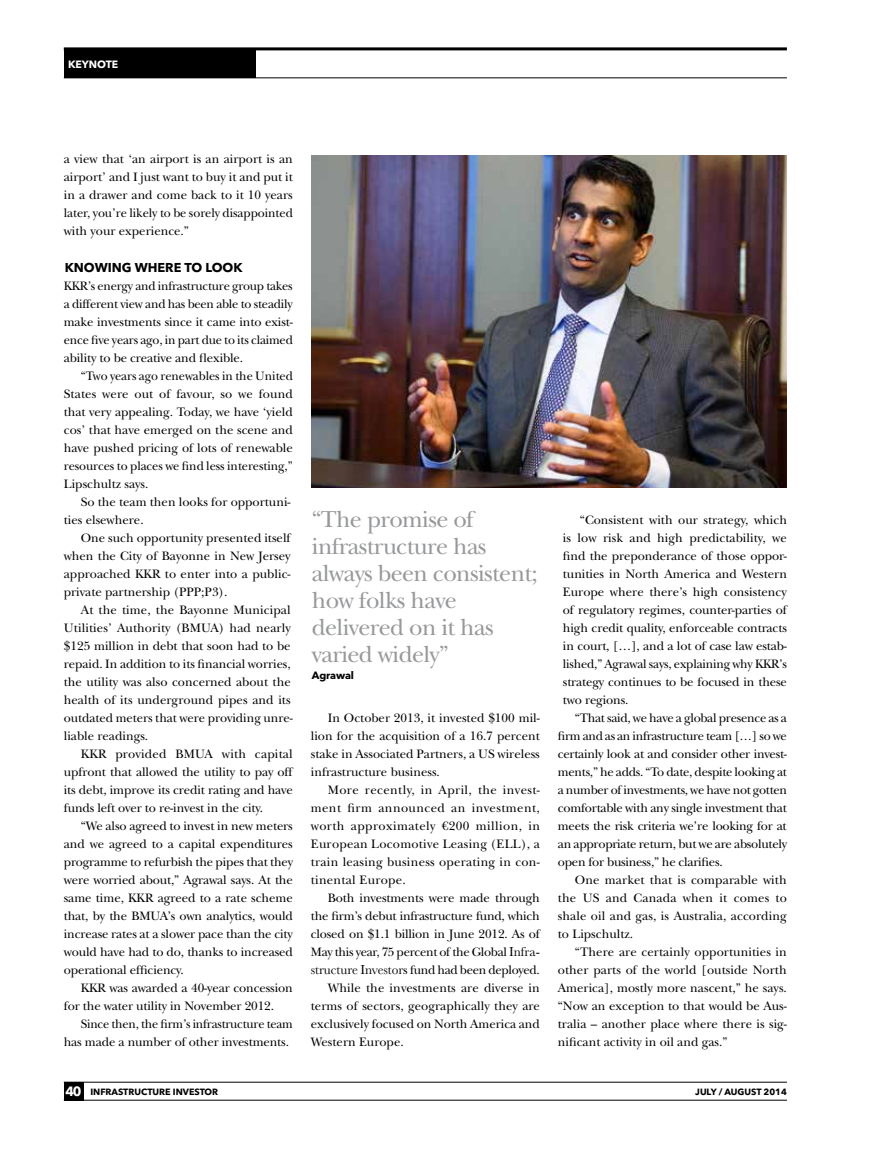
<style>
.page{position:relative;width:872px;height:1149px;background:#fff}
.page>*{position:absolute;margin:0;border:0;box-sizing:border-box;transform-origin:0 0}
.t1{font:24px/27px "New Baskerville Std";letter-spacing:-.025em;color:#97989a}
.t2{font:12.75px/18px "New Baskerville Std";color:#000;text-align:justify}
.t3{font:12.75px "New Baskerville Std";letter-spacing:-.02em;color:#000}
.t4{font:700 12.75px "Avenir Next LT Pro";color:#000}
.t5{font:700 10.5px "Avenir Next LT Pro";color:#fff}
.t6{font:700 10.5px "Avenir Next LT Pro";letter-spacing:-.01em;color:#000}
.t7{font:700 9px "Avenir Next LT Pro";color:#000}
.s1{font-family:"Baskerville";font-size:13.5px}
.s2{font-size:13.35px;color:#fff}
</style>
<div class="page">
<div style="left:64px;top:1081px;width:19px;height:18px;background:#000"></div>
<hr style="left:64px;top:1081px;width:723px;height:1px;background:#000">
<hr style="left:64px;top:1099px;width:723px;height:1px;background:#000">
<div style="left:64px;top:50px;width:191px;height:28px;background:#000"></div>
<hr style="left:64px;top:47px;width:723px;height:3px;background:#000">
<hr style="left:64px;top:78px;width:723px;height:1px;background:#000">
<img style="left:312px;top:155px;width:475px;height:332px">
<p class="t5" style="left:68px;top:58px;width:52px">KEYNOTE</p>
<p class="t2" style="left:64px;top:150px;width:231px">a view that ‘an airport is an airport is an airport’ and I just want to buy it and put it in a drawer and come back to it 10 years later, you’re likely to be sorely disappointed with your experience.”</p>
<p class="t4" style="left:65px;top:259px;width:179px">KNOWING WHERE TO LOOK</p>
<p class="t2" style="left:64px;top:276px;width:231px">KKR’s energy and infrastructure group takes a different view and has been able to steadily make investments since it came into exist&shy;ence five years ago, in part due to its claimed ability to be creative and flexible.</p>
<p class="t2" style="left:64px;top:366px;width:231px;text-indent:17px">“Two years ago renewables in the United States were out of favour, so we found that very appealing. Today, we have ‘yield cos’ that have emerged on the scene and have pushed pricing of lots of renewable resources to places we find less interesting,” Lipschultz says.</p>
<p class="t2" style="left:64px;top:492px;width:228px;text-indent:17px">So the team then looks for opportuni&shy;ties elsewhere.</p>
<p class="t2" style="left:64px;top:528px;width:228px;text-indent:17px">One such opportunity presented itself when the City of Bayonne in New Jersey approached KKR to enter into a public&shy;private partnership (PPP;P3).</p>
<p class="t2" style="left:64px;top:600px;width:230px;text-align:left;text-indent:17px">At the time, the Bayonne Municipal Utilities’ Authority (BMUA) had nearly $125 million in debt that soon had to be repaid. In addition to its financial worries, the utility was also concerned about the health of its underground pipes and its outdated meters that were providing unre&shy;liable readings.</p>
<p class="t2" style="left:64px;top:744px;width:230px;text-indent:17px">KKR provided BMUA with capital upfront that allowed the utility to pay off its debt, improve its credit rating and have funds left over to re-invest in the city.</p>
<p class="t2" style="left:64px;top:816px;width:231px;text-indent:17px">“We also agreed to invest in new meters and we agreed to a capital expenditures programme to refurbish the pipes that they were worried about,” Agrawal says. At the same time, KKR agreed to a rate scheme that, by the BMUA’s own analytics, would increase rates at a slower pace than the city would have had to do, thanks to increased operational efficiency.</p>
<p class="t2" style="left:64px;top:978px;width:230px;text-indent:17px">KKR was awarded a 40-year concession for the water utility in November 2012.</p>
<p class="t2" style="left:64px;top:1014px;width:231px;text-indent:17px">Since then, the firm’s infrastructure team has made a number of other investments.</p>
<h1 class="t1" style="left:312px;top:505px;width:227px">“The promise of infrastructure has always been consistent; how folks have delivered on it has varied widely”</h1>
<p class="t6" style="left:312px;top:669px;width:44px">Agrawal</p>
<p class="t2" style="left:311px;top:708px;width:230px;text-indent:17px">In October 2013, it invested $100 mil&shy;lion for the acquisition of a 16.7 percent stake in Associated Partners, a US wireless infrastructure business.</p>
<p class="t2" style="left:311px;top:780px;width:231px;text-indent:17px">More recently, in April, the invest&shy;ment firm announced an investment, worth approximately €200 million, in European Locomotive Leasing (ELL), a train leasing business operating in con&shy;tinental Europe.</p>
<p class="t2" style="left:328px;top:888px;width:214px">Both investments were made through</p>
<p class="t3" style="left:311px;top:908px;width:230px">the firm’s debut infrastructure fund, which</p>
<p class="t2" style="left:311px;top:924px;width:231px">closed on $1.1 billion in June 2012. As of</p>
<p class="t3" style="left:311px;top:944px;width:230px">May this year, 75 percent of the Global <span class="s1">Infra-</span></p>
<p class="t3" style="left:311px;top:962px;width:230px"><span class="s1">structure Investor</span>s fund had been deployed.</p>
<p class="t2" style="left:328px;top:978px;width:213px">While the investments are diverse in</p>
<p class="t2" style="left:311px;top:996px;width:231px">terms of sectors, geographically they are</p>
<p class="t2" style="left:311px;top:1014px;width:230px">exclusively focused on North America and</p>
<p class="t2" style="left:311px;top:1032px;width:94px">Western Europe.</p>
<p class="t2" style="left:563px;top:510px;width:226px;text-indent:17px">“Consistent with our strategy, which is low risk and high predictability, we find the preponderance of those oppor&shy;tunities in North America and Western Europe where there’s high consistency of regulatory regimes, counter-parties of high credit quality, enforceable contracts in court, […], and a lot of case law estab&shy;lished,” Agrawal says, explaining why KKR’s strategy continues to be focused in these two regions.</p>
<p class="t2" style="left:558px;top:708px;width:231px;text-indent:17px">“That said, we have a global presence as a firm and as an infrastructure team […] so we certainly look at and consider other invest&shy;ments,” he adds. “To date, despite looking at a number of investments, we have not gotten comfortable with any single investment that meets the risk criteria we’re looking for at an appropriate return, but we are absolutely open for business,” he clarifies.</p>
<p class="t2" style="left:558px;top:870px;width:231px;text-indent:17px">One market that is comparable with the US and Canada when it comes to shale oil and gas, is Australia, according to Lipschultz.</p>
<p class="t2" style="left:558px;top:942px;width:231px;text-indent:17px">“There are certainly opportunities in other parts of the world [outside North America], mostly more nascent,” he says. “Now an exception to that would be Aus&shy;tralia – another place where there is sig&shy;nificant activity in oil and gas.”</p>
<p class="t7" style="left:66px;top:1085px;width:154px"><span class="s2">40</span> INFRASTRUCTURE INVESTOR</p>
<p class="t7" style="left:695px;top:1085px;width:93px">JULY / AUGUST 2014</p>
</div>
